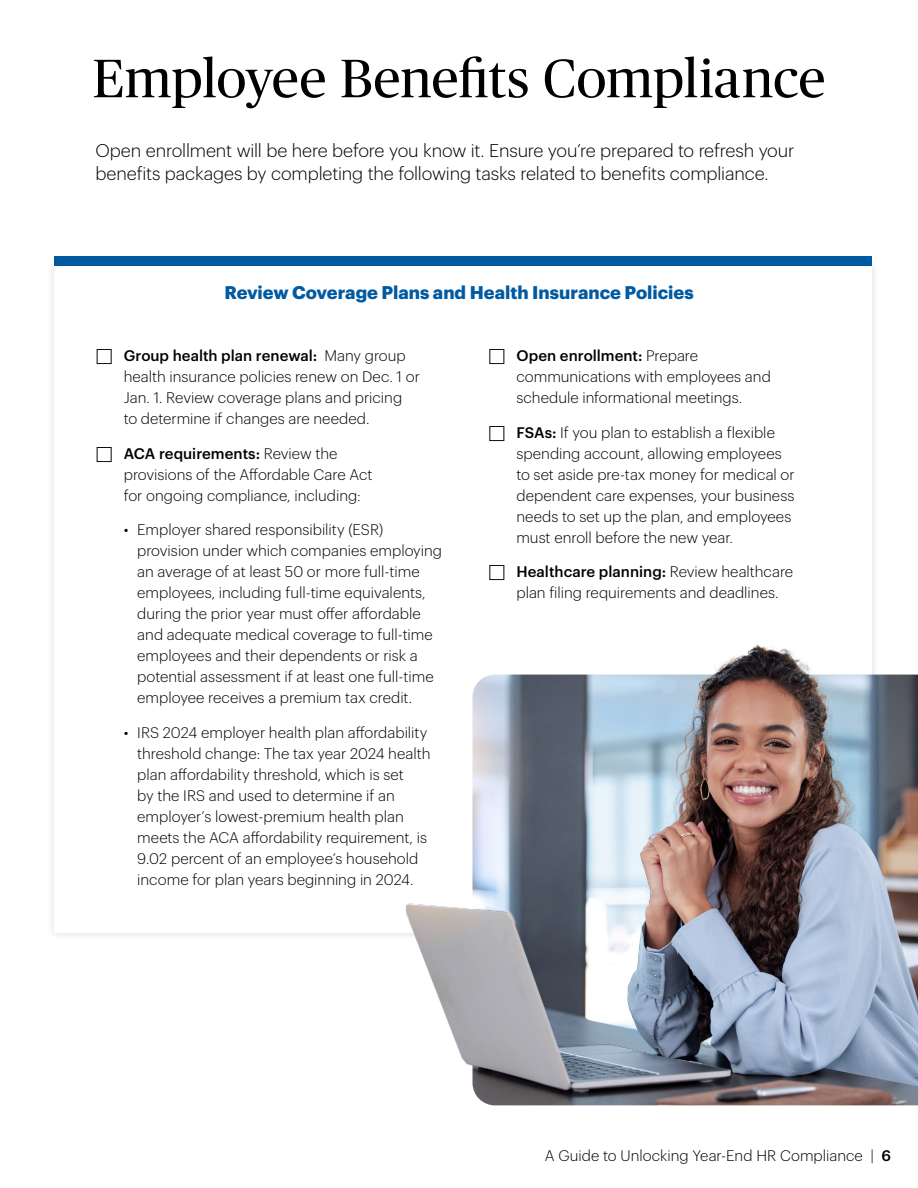
<style>
.page{position:relative;width:918px;height:1188px;background:#fff}
.page>*{position:absolute;margin:0;border:0;box-sizing:border-box;transform-origin:0 0}
.t1{font:54px "Publico Headline";color:#000}
.t2{font:300 18px/24px "Graphik";letter-spacing:-.005em;color:#000}
.t3{font:700 18px "Graphik";color:#005aa2}
.t4{font:300 15px/21px "Graphik";color:#000}
.s1{font-weight:500}
</style>
<div class="page">
<div style="left:46px;top:257px;width:834px;height:684px;background:#f8f8f8"></div>
<div style="left:54px;top:265px;width:818px;height:667px;background:#fff"></div>
<div style="left:54px;top:256px;width:818px;height:9px;background:#005aa2"></div>
<img style="left:882px;top:675px;width:36px;height:430px">
<img style="left:394px;top:637px;width:488px;height:468px">
<h1 class="t1" style="left:93px;top:41px;width:734px">Employee Benefits Compliance</h1>
<p class="t2" style="left:95px;top:137px;width:700px">Open enrollment will be here before you know it. Ensure you’re prepared to refresh your benefits packages by completing the following tasks related to benefits compliance.</p>
<p class="t3" style="left:224px;top:279px;width:471px">Review Coverage Plans and Health Insurance Policies</p>
<p class="t4" style="left:124px;top:344px;width:298px"><span class="s1">Group health plan renewal:</span> Many group health insurance policies renew on Dec. 1 or Jan. 1. Review coverage plans and pricing<br>to determine if changes are needed.</p>
<p class="t4" style="left:124px;top:442px;width:250px"><span class="s1">ACA requirements:</span> Review the provisions of the Affordable Care Act for ongoing compliance, including:</p>
<p class="t4" style="left:137px;top:518px;width:306px;text-indent:-14px">• Employer shared responsibility (ESR) provision under which companies employing an average of at least 50 or more full-time employees, including full-time equivalents, during the prior year must offer affordable and adequate medical coverage to full-time employees and their dependents or risk a potential assessment if at least one full-time employee receives a premium tax credit.</p>
<p class="t4" style="left:137px;top:721px;width:295px;text-indent:-14px">• IRS 2024 employer health plan affordability threshold change: The tax year 2024 health plan affordability threshold, which is set<br>by the IRS and used to determine if an employer’s lowest-premium health plan meets the ACA affordability requirement, is 9.02 percent of an employee’s household income for plan years beginning in 2024.</p>
<p class="t4" style="left:516px;top:344px;width:256px"><span class="s1">Open enrollment:</span> Prepare communications with employees and schedule informational meetings.</p>
<p class="t4" style="left:516px;top:421px;width:280px"><span class="s1">FSAs:</span> If you plan to establish a flexible spending account, allowing employees to set aside pre-tax money for medical or dependent care expenses, your business needs to set up the plan, and employees must enroll before the new year.</p>
<p class="t4" style="left:516px;top:560px;width:278px"><span class="s1">Healthcare planning:</span> Review healthcare plan filing requirements and deadlines.</p>
<p class="t4" style="left:545px;top:1144px;width:348px">A Guide to Unlocking Year-End HR Compliance | <span class="s1">6</span></p>
</div>
